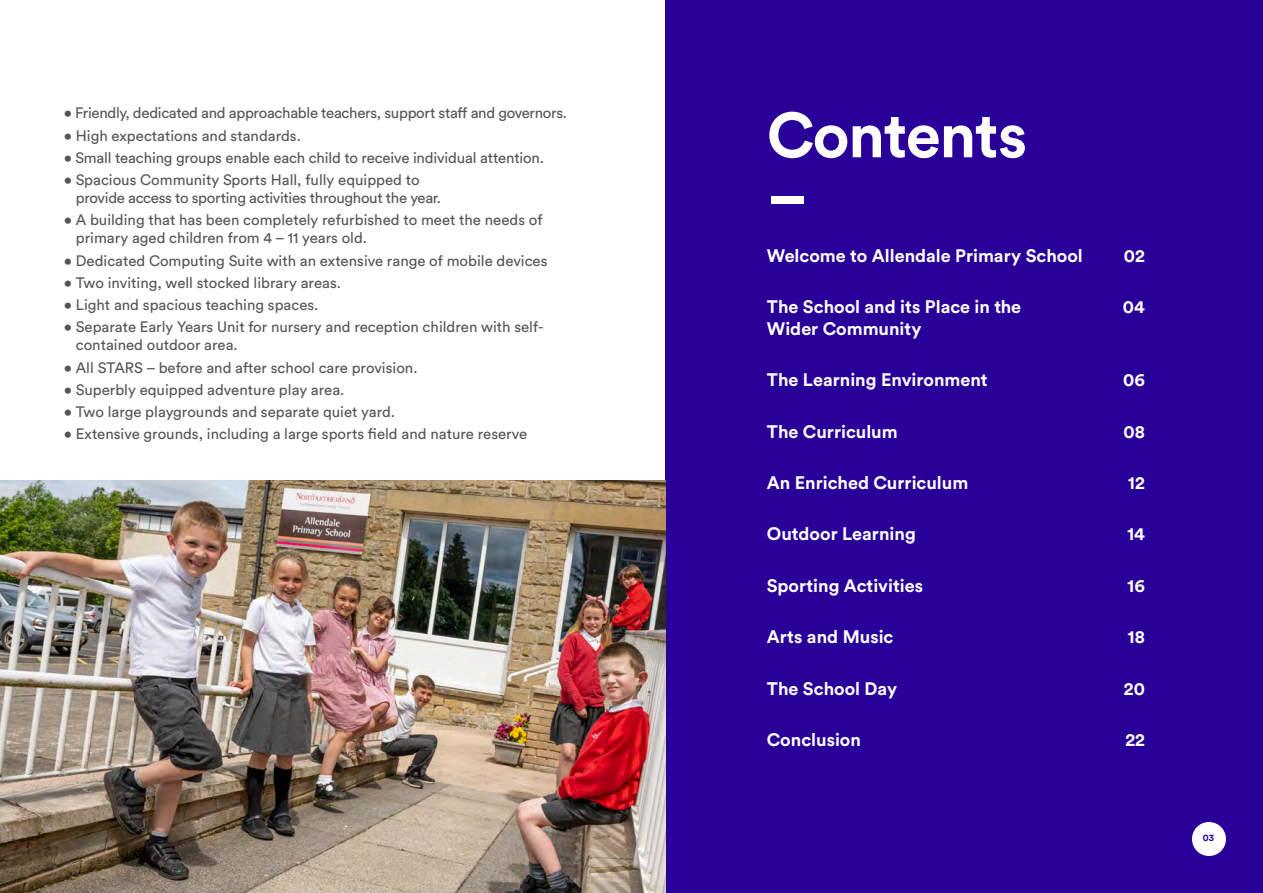
<style>
.page{position:relative;width:1263px;height:893px;background:#fff}
.page>*{position:absolute;margin:0;border:0;box-sizing:border-box;transform-origin:0 0}
.t1{font:700 63px/61.5px "Circular Std";letter-spacing:-.02em;color:#fff}
.t2{font:700 18px "Circular Std";color:#fff}
.t3{font:15px/18px "Circular Std";color:#54555a}
.t4{font:15px/18px "Circular Std";letter-spacing:-.02em;color:#54555a}
.t5{font:700 9.6px "Circular Std";color:#290098}
</style>
<div class="page">
<div style="left:665px;top:0;width:598px;height:893px;background:#290098"></div>
<div style="left:1192px;top:822px;width:34px;height:34px;background:#fff;border-radius:50%"></div>
<img style="left:0;top:480px;width:665px;height:413px">
<p class="t4" style="left:64px;top:104px;width:505px">• Friendly, dedicated and approachable teachers, support staff and governors.</p>
<p class="t3" style="left:64px;top:126px;width:239px">• High expectations and standards.</p>
<p class="t3" style="left:64px;top:148px;width:482px">• Small teaching groups enable each child to receive individual attention.</p>
<p class="t4" style="left:76px;top:171px;width:367px;text-indent:-12px">• Spacious Community Sports Hall, fully equipped to provide access to sporting activities throughout the year.</p>
<p class="t3" style="left:76px;top:211px;width:468px;text-indent:-12px">• A building that has been completely refurbished to meet the needs of primary aged children from 4 – 11 years old.</p>
<p class="t3" style="left:64px;top:251px;width:485px">• Dedicated Computing Suite with an extensive range of mobile devices</p>
<p class="t3" style="left:64px;top:273px;width:279px">• Two inviting, well stocked library areas.</p>
<p class="t3" style="left:64px;top:296px;width:256px">• Light and spacious teaching spaces.</p>
<p class="t3" style="left:76px;top:318px;width:469px;text-indent:-12px">• Separate Early Years Unit for nursery and reception children with self&shy;contained outdoor area.</p>
<p class="t3" style="left:64px;top:358px;width:355px">• All STARS – before and after school care provision.</p>
<p class="t3" style="left:64px;top:381px;width:282px">• Superbly equipped adventure play area.</p>
<p class="t3" style="left:64px;top:403px;width:333px">• Two large playgrounds and separate quiet yard.</p>
<p class="t3" style="left:64px;top:425px;width:465px">• Extensive grounds, including a large sports field and nature reserve</p>
<p class="t1" style="left:767px;top:103px;width:262px">Contents –</p>
<p class="t2" style="left:767px;top:244px;width:317px">Welcome to Allendale Primary School</p>
<p class="t2" style="left:1124px;top:244px;width:22px">02</p>
<p class="t2" style="left:767px;top:295px;width:256px">The School and its Place in the</p>
<p class="t2" style="left:1123px;top:295px;width:23px">04</p>
<p class="t2" style="left:767px;top:317px;width:156px">Wider Community</p>
<p class="t2" style="left:767px;top:368px;width:222px">The Learning Environment</p>
<p class="t2" style="left:1123px;top:368px;width:23px">06</p>
<p class="t2" style="left:767px;top:420px;width:132px">The Curriculum</p>
<p class="t2" style="left:1123px;top:420px;width:23px">08</p>
<p class="t2" style="left:767px;top:471px;width:203px">An Enriched Curriculum</p>
<p class="t2" style="left:1128px;top:471px;width:19px">12</p>
<p class="t2" style="left:767px;top:522px;width:150px">Outdoor Learning</p>
<p class="t2" style="left:1127px;top:522px;width:19px">14</p>
<p class="t2" style="left:767px;top:574px;width:158px">Sporting Activities</p>
<p class="t2" style="left:1127px;top:574px;width:19px">16</p>
<p class="t2" style="left:767px;top:625px;width:128px">Arts and Music</p>
<p class="t2" style="left:1127px;top:625px;width:19px">18</p>
<p class="t2" style="left:767px;top:677px;width:132px">The School Day</p>
<p class="t2" style="left:1124px;top:677px;width:23px">20</p>
<p class="t2" style="left:767px;top:728px;width:96px">Conclusion</p>
<p class="t2" style="left:1125px;top:728px;width:21px">22</p>
<p class="t5" style="left:1203px;top:831px;width:13px">03</p>
</div>
